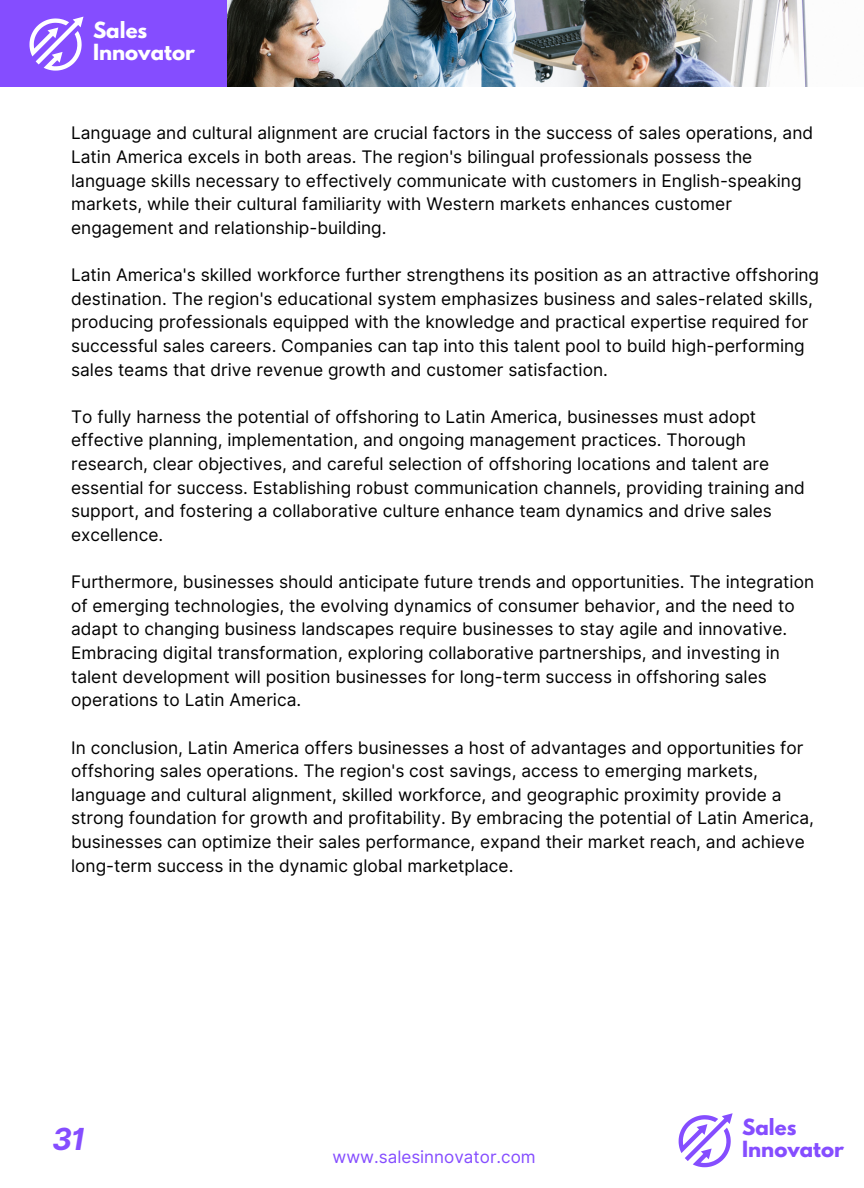
<style>
.page{position:relative;width:864px;height:1188px;background:#fff}
.page>*{position:absolute;margin:0;border:0;box-sizing:border-box;transform-origin:0 0}
.t1{font:italic 700 30.45px "Inter";color:#854dff}
.t2{font:700 19.8px "League Spartan";color:#fff}
.t3{font:700 19.8px "League Spartan";color:#854dff}
.t4{font:17.25px/23.7px "Inter";color:#000}
.t5{font:17.1px "Inter";color:#854dff}
</style>
<div class="page">
<img style="left:226px;top:0;width:582px;height:87px">
<div style="left:0;top:0;width:226px;height:87px;background:#854dff"></div>
<svg style="left:30px;top:17px;width:54px;height:54px"></svg>
<svg style="left:679px;top:1113px;width:54px;height:54px"></svg>
<p class="t2" style="left:93px;top:20px;width:56px">Sales</p>
<p class="t2" style="left:93px;top:42px;width:103px">Innovator</p>
<p class="t4" style="left:71px;top:121px;width:744px">Language and cultural alignment are crucial factors in the success of sales operations, and Latin America excels in both areas. The region's bilingual professionals possess the language skills necessary to effectively communicate with customers in English-speaking markets, while their cultural familiarity with Western markets enhances customer engagement and relationship-building.</p>
<p class="t4" style="left:71px;top:263px;width:750px">Latin America's skilled workforce further strengthens its position as an attractive offshoring destination. The region's educational system emphasizes business and sales-related skills, producing professionals equipped with the knowledge and practical expertise required for successful sales careers. Companies can tap into this talent pool to build high-performing sales teams that drive revenue growth and customer satisfaction.</p>
<p class="t4" style="left:71px;top:405px;width:735px">To fully harness the potential of offshoring to Latin America, businesses must adopt effective planning, implementation, and ongoing management practices. Thorough research, clear objectives, and careful selection of offshoring locations and talent are essential for success. Establishing robust communication channels, providing training and support, and fostering a collaborative culture enhance team dynamics and drive sales excellence.</p>
<p class="t4" style="left:71px;top:570px;width:744px">Furthermore, businesses should anticipate future trends and opportunities. The integration of emerging technologies, the evolving dynamics of consumer behavior, and the need to adapt to changing business landscapes require businesses to stay agile and innovative.<br>Embracing digital transformation, exploring collaborative partnerships, and investing in talent development will position businesses for long-term success in offshoring sales operations to Latin America.</p>
<p class="t4" style="left:71px;top:735px;width:744px">In conclusion, Latin America offers businesses a host of advantages and opportunities for offshoring sales operations. The region's cost savings, access to emerging markets, language and cultural alignment, skilled workforce, and geographic proximity provide a strong foundation for growth and profitability. By embracing the potential of Latin America, businesses can optimize their sales performance, expand their market reach, and achieve long-term success in the dynamic global marketplace.</p>
<p class="t1" style="left:52px;top:1121px;width:35px">31</p>
<p class="t5" style="left:333px;top:1146px;width:205px">www.salesinnovator.com</p>
<p class="t3" style="left:742px;top:1117px;width:56px">Sales</p>
<p class="t3" style="left:742px;top:1139px;width:103px">Innovator</p>
</div>
